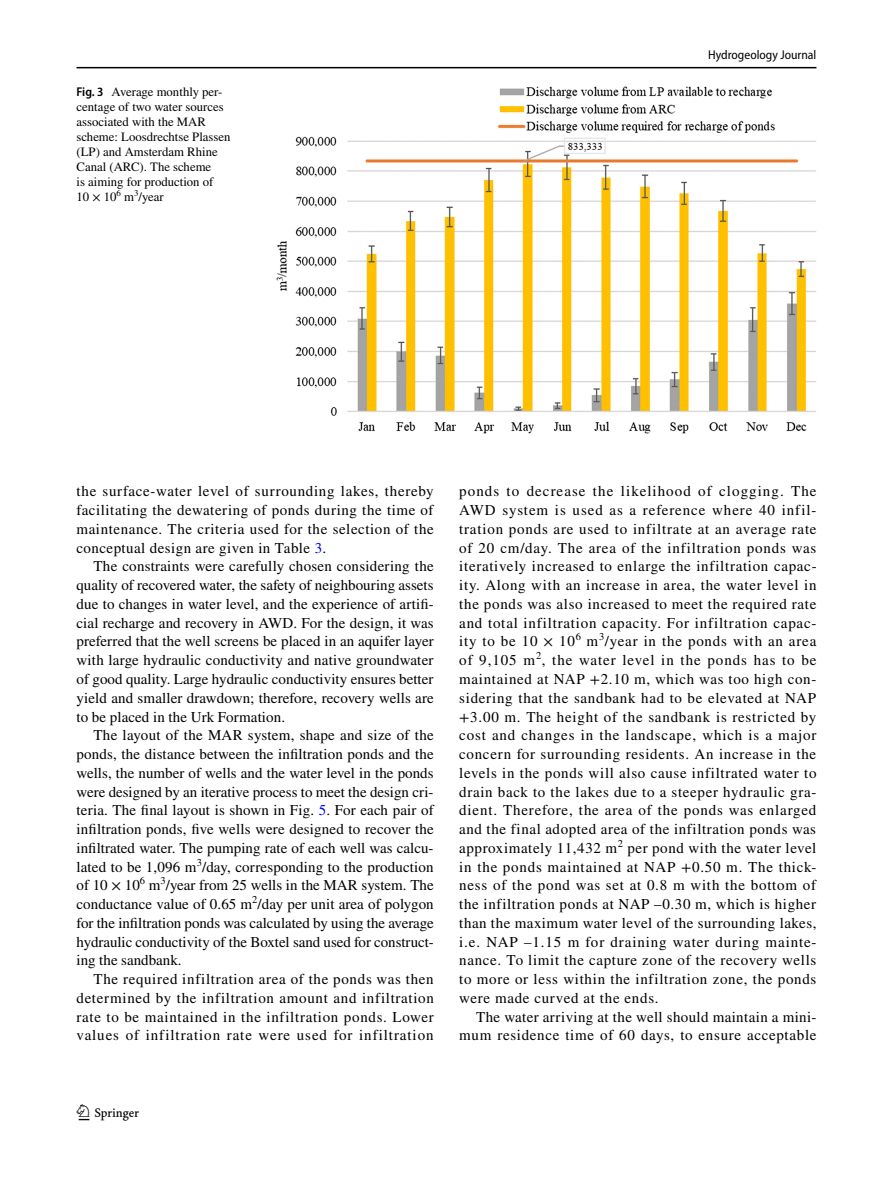
<style>
.page{position:relative;width:893px;height:1187px;background:#fff}
.page>*{position:absolute;margin:0;border:0;box-sizing:border-box;transform-origin:0 0}
.t1{font:22.5px "Springnew Regular 2";color:#000}
.t2{font:15px/18.8px "STIX";letter-spacing:.03em;color:#000;text-align:justify}
.t3{font:12.75px/15px "STIX";color:#000}
.t4{font:semi-condensed 12.75px "Myriad Pro";color:#000}
.s1{font-family:"Myriad Pro";font-weight:600;font-stretch:semi-condensed}
.s2{color:#00f}
</style>
<div class="page">
<hr style="left:77px;top:67px;width:739px;height:1px;background:#000">
<img style="left:276px;top:87px;width:540px;height:347px">
<p class="t3" style="left:77px;top:85px;width:155px"><span class="s1">Fig. 3</span> Average monthly per&shy;centage of two water sources associated with the MAR scheme: Loosdrechtse Plassen (LP) and Amsterdam Rhine<br>Canal (ARC). The scheme<br>is aiming for production of<br>10 × 10<sup>6</sup> m<sup>3</sup>/year</p>
<p class="t4" style="left:708px;top:48px;width:110px">Hydrogeology Journal</p>
<p class="t2" style="left:77px;top:483px;width:359px">the surface-water level of surrounding lakes, thereby facilitating the dewatering of ponds during the time of maintenance. The criteria used for the selection of the conceptual design are given in Table <span class="s2">3</span>.</p>
<p class="t2" style="left:77px;top:558px;width:359px;text-indent:17px">The constraints were carefully chosen considering the quality of recovered water, the safety of neighbouring assets due to changes in water level, and the experience of artifi&shy;cial recharge and recovery in AWD. For the design, it was preferred that the well screens be placed in an aquifer layer with large hydraulic conductivity and native groundwater of good quality. Large hydraulic conductivity ensures better yield and smaller drawdown; therefore, recovery wells are to be placed in the Urk Formation.</p>
<p class="t2" style="left:77px;top:726px;width:359px;text-indent:17px">The layout of the MAR system, shape and size of the ponds, the distance between the infiltration ponds and the wells, the number of wells and the water level in the ponds were designed by an iterative process to meet the design cri&shy;teria. The final layout is shown in Fig. <span class="s2">5</span>. For each pair of infiltration ponds, five wells were designed to recover the infiltrated water. The pumping rate of each well was calcu&shy;lated to be 1,096 m<sup>3</sup>/day, corresponding to the production of 10 × 10<sup>6</sup> m<sup>3</sup>/year from 25 wells in the MAR system. The conductance value of 0.65 m<sup>2</sup>/day per unit area of polygon for the infiltration ponds was calculated by using the average hydraulic conductivity of the Boxtel sand used for construct&shy;ing the sandbank.</p>
<p class="t2" style="left:77px;top:970px;width:359px;text-indent:17px">The required infiltration area of the ponds was then determined by the infiltration amount and infiltration rate to be maintained in the infiltration ponds. Lower values of infiltration rate were used for infiltration</p>
<h1 class="t1" style="left:79px;top:1104px;width:62px">1 3</h1>
<p class="t2" style="left:459px;top:483px;width:359px">ponds to decrease the likelihood of clogging. The AWD system is used as a reference where 40 infil&shy;tration ponds are used to infiltrate at an average rate of 20 cm/day. The area of the infiltration ponds was iteratively increased to enlarge the infiltration capac&shy;ity. Along with an increase in area, the water level in the ponds was also increased to meet the required rate and total infiltration capacity. For infiltration capac&shy;ity to be 10 × 10<sup>6</sup> m<sup>3</sup>/year in the ponds with an area of 9,105 m<sup>2</sup>, the water level in the ponds has to be maintained at NAP +2.10 m, which was too high con&shy;sidering that the sandbank had to be elevated at NAP +3.00 m. The height of the sandbank is restricted by cost and changes in the landscape, which is a major concern for surrounding residents. An increase in the levels in the ponds will also cause infiltrated water to drain back to the lakes due to a steeper hydraulic gra&shy;dient. Therefore, the area of the ponds was enlarged and the final adopted area of the infiltration ponds was approximately 11,432 m<sup>2</sup> per pond with the water level in the ponds maintained at NAP +0.50 m. The thick&shy;ness of the pond was set at 0.8 m with the bottom of the infiltration ponds at NAP –0.30 m, which is higher than the maximum water level of the surrounding lakes, i.e. NAP –1.15 m for draining water during mainte&shy;nance. To limit the capture zone of the recovery wells to more or less within the infiltration zone, the ponds were made curved at the ends.</p>
<p class="t2" style="left:459px;top:1008px;width:359px;text-align:right">The water arriving at the well should maintain a mini&shy;mum residence time of 60 days, to ensure acceptable</p>
</div>
